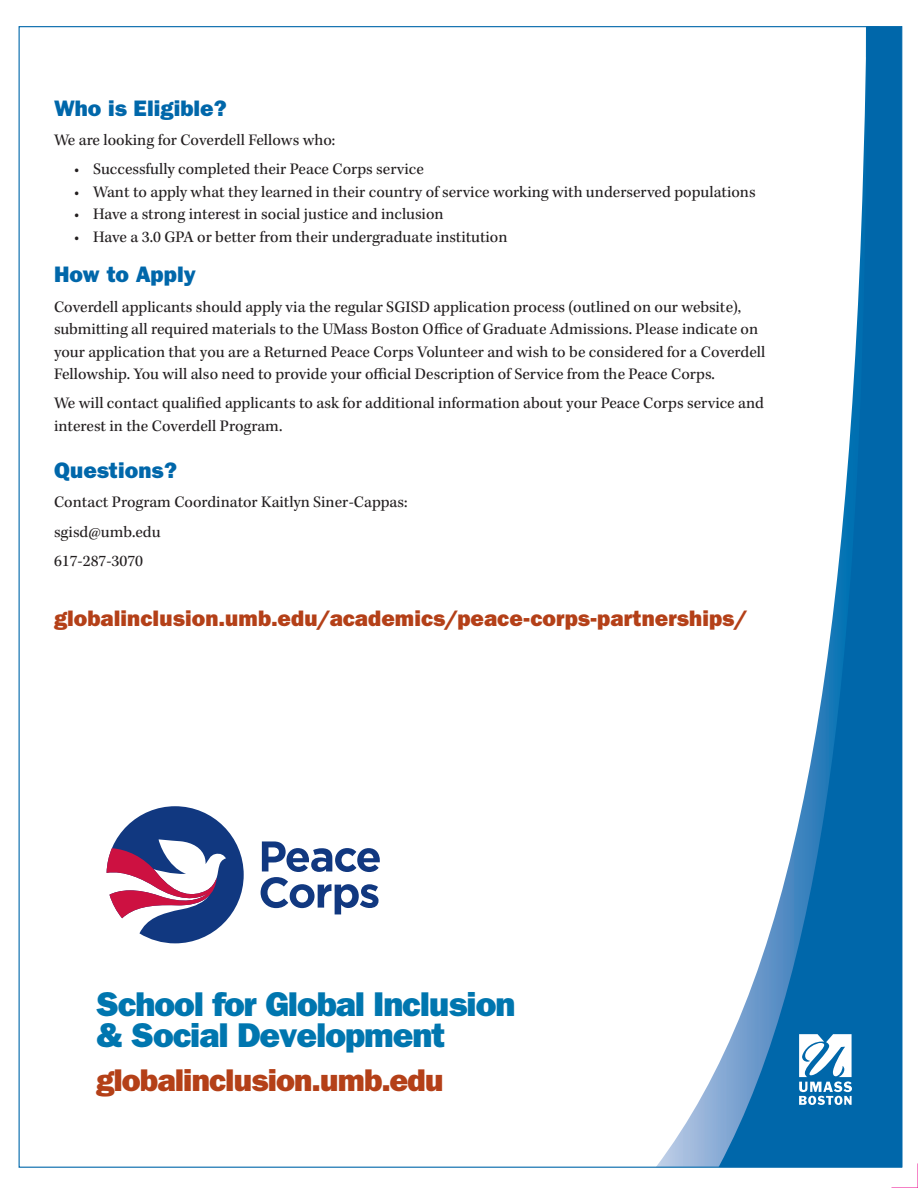
<style>
.page{position:relative;width:918px;height:1188px;background:#fff}
.page>*{position:absolute;margin:0;border:0;box-sizing:border-box;transform-origin:0 0}
.t1{font:800 34.5px "Franklin Gothic";letter-spacing:-.03em;color:#0076af}
.t2{font:800 31.5px "Franklin Gothic";letter-spacing:-.03em;color:#b44018}
.t3{font:800 22.5px "Franklin Gothic";letter-spacing:.005em;color:#b44018}
.t4{font:800 22.5px "Franklin Gothic";color:#0067aa}
.text{font:16.5px/22.5px "Kepler Std";color:#231f20}
</style>
<div class="page">
<svg style="left:657px;top:1063px;width:62px;height:103px"></svg>
<svg style="left:719px;top:28px;width:181px;height:1138px"></svg>
<svg style="left:799px;top:1034px;width:53px;height:71px"></svg>
<svg style="left:891px;top:1163px;width:27px;height:25px"></svg>
<svg style="left:261px;top:841px;width:119px;height:73px"></svg>
<svg style="left:107px;top:806px;width:137px;height:137px"></svg>
<h2 class="t4" style="left:54px;top:95px;width:175px">Who is Eligible?</h2>
<p class="text" style="left:54px;top:129px;width:283px">We are looking for Coverdell Fellows who:</p>
<p class="text" style="left:74px;top:159px;width:351px">• Successfully completed their Peace Corps service</p>
<p class="text" style="left:74px;top:181px;width:683px">• Want to apply what they learned in their country of service working with underserved populations</p>
<p class="text" style="left:74px;top:204px;width:371px">• Have a strong interest in social justice and inclusion</p>
<p class="text" style="left:74px;top:226px;width:435px">• Have a 3.0 GPA or better from their undergraduate institution</p>
<h2 class="t4" style="left:54px;top:261px;width:143px">How to Apply</h2>
<p class="text" style="left:54px;top:296px;width:713px">Coverdell applicants should apply via the regular SGISD application process (outlined on our website), submitting all required materials to the UMass Boston Office of Graduate Admissions. Please indicate on your application that you are a Returned Peace Corps Volunteer and wish to be considered for a Coverdell Fellowship. You will also need to provide your official Description of Service from the Peace Corps.</p>
<p class="text" style="left:54px;top:393px;width:712px">We will contact qualified applicants to ask for additional information about your Peace Corps service and interest in the Coverdell Program.</p>
<h2 class="t4" style="left:54px;top:457px;width:125px">Questions?</h2>
<p class="text" style="left:54px;top:492px;width:355px">Contact Program Coordinator Kaitlyn Siner-Cappas:</p>
<p class="text" style="left:54px;top:521px;width:108px">sgisd@umb.edu</p>
<p class="text" style="left:54px;top:550px;width:91px">617-287-3070</p>
<h2 class="t3" style="left:54px;top:605px;width:695px">globalinclusion.umb.edu/academics/peace-corps-partnerships/</h2>
<p class="t1" style="left:96px;top:983px;width:421px">School for Global Inclusion</p>
<p class="t1" style="left:96px;top:1015px;width:351px">&amp; Social Development</p>
<h2 class="t2" style="left:96px;top:1062px;width:349px">globalinclusion.umb.edu</h2>
</div>
